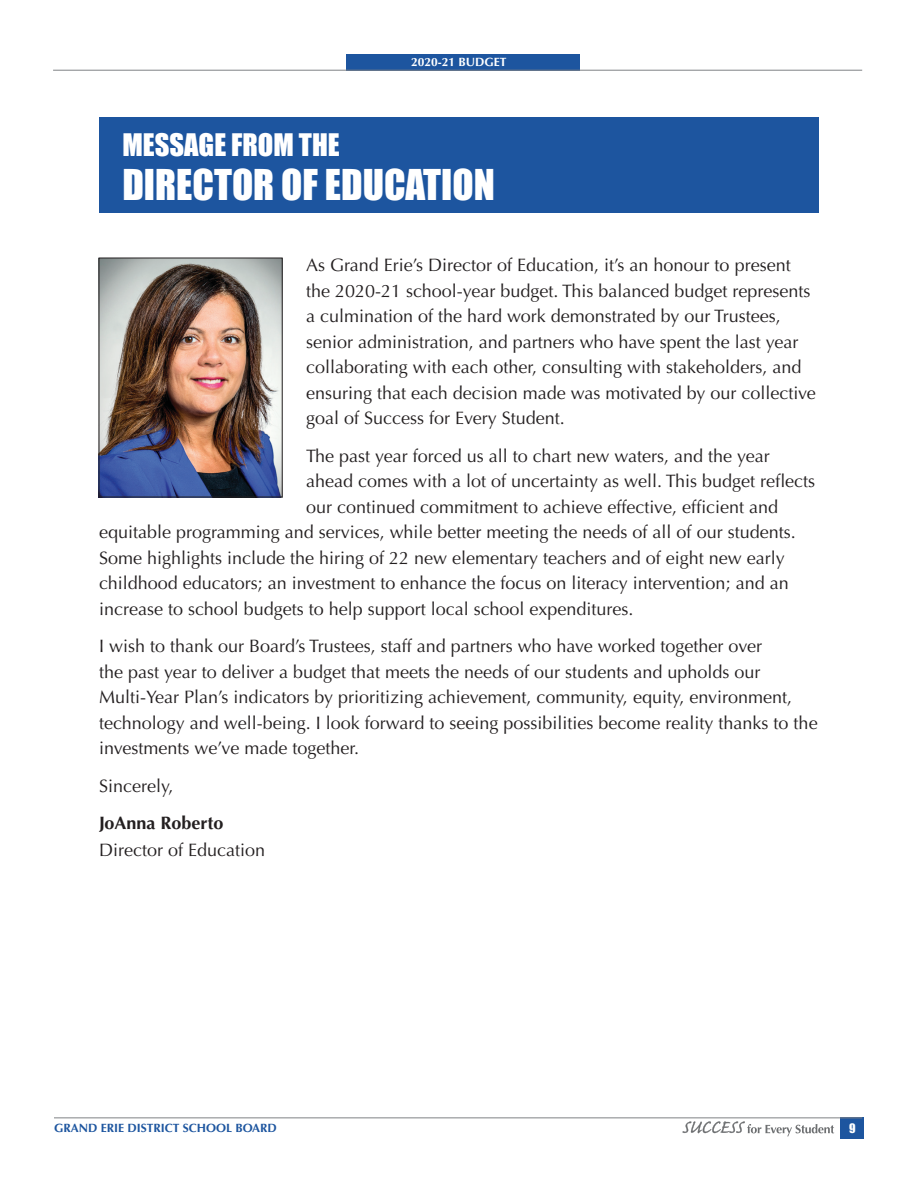
<style>
.page{position:relative;width:918px;height:1188px;background:#fff}
.page>*{position:absolute;margin:0;border:0;box-sizing:border-box;transform-origin:0 0}
.t1{font:39px "Impact";color:#fff}
.t2{font:28.5px "Impact";color:#fff}
.t3{font:18px/25.5px "Optima LT Std";color:#231f20}
.t4{font:700 18px "Optima LT Std";color:#231f20}
.t5{font:700 12px "Optima LT Std";color:#1d559f}
.t6{font:700 12px "Optima LT Std";color:#fff}
.t7{font:12px "Impact";color:#fff}
</style>
<div class="page">
<div style="left:346px;top:54px;width:234px;height:16px;background:#1d559f"></div>
<hr style="left:53px;top:70px;width:809px;height:1px;background:#808285">
<div style="left:841px;top:1117px;width:23px;height:22px;background:#1d559f"></div>
<hr style="left:54px;top:1117px;width:808px;height:1px;background:#808285">
<svg style="left:682px;top:1121px;width:152px;height:15px"></svg>
<div style="left:99px;top:118px;width:720px;height:95px;background:#1d559f"></div>
<img style="left:101px;top:260px;width:180px;height:235px">
<div style="left:99px;top:258px;width:184px;height:239px;border:1px solid #231f20"></div>
<p class="t6" style="left:411px;top:55px;width:97px">2020-21 BUDGET</p>
<h2 class="t2" style="left:122px;top:123px;width:219px">MESSAGE FROM THE</h2>
<h1 class="t1" style="left:122px;top:154px;width:374px">DIRECTOR OF EDUCATION</h1>
<p class="t3" style="left:306px;top:253px;width:511px">As Grand Erie’s Director of Education, it’s an honour to present the 2020-21 school-year budget. This balanced budget represents a culmination of the hard work demonstrated by our Trustees, senior administration, and partners who have spent the last year collaborating with each other, consulting with stakeholders, and ensuring that each decision made was motivated by our collective goal of Success for Every Student.</p>
<p class="t3" style="left:306px;top:443px;width:465px">The past year forced us all to chart new waters, and the year</p>
<p class="t3" style="left:306px;top:469px;width:511px">ahead comes with a lot of uncertainty as well. This budget reflects</p>
<p class="t3" style="left:306px;top:494px;width:474px">our continued commitment to achieve effective, efficient and</p>
<p class="t3" style="left:99px;top:520px;width:698px">equitable programming and services, while better meeting the needs of all of our students.</p>
<p class="t3" style="left:99px;top:545px;width:687px">Some highlights include the hiring of 22 new elementary teachers and of eight new early</p>
<p class="t3" style="left:99px;top:571px;width:691px">childhood educators; an investment to enhance the focus on literacy intervention; and an</p>
<p class="t3" style="left:99px;top:596px;width:536px">increase to school budgets to help support local school expenditures.</p>
<p class="t3" style="left:99px;top:634px;width:720px">I wish to thank our Board’s Trustees, staff and partners who have worked together over<br>the past year to deliver a budget that meets the needs of our students and upholds our Multi-Year Plan’s indicators by prioritizing achievement, community, equity, environment, technology and well-being. I look forward to seeing possibilities become reality thanks to the investments we’ve made together.</p>
<p class="t3" style="left:99px;top:773px;width:76px">Sincerely,</p>
<p class="t4" style="left:99px;top:813px;width:126px">JoAnna Roberto</p>
<p class="t3" style="left:99px;top:838px;width:168px">Director of Education</p>
<p class="t5" style="left:54px;top:1121px;width:224px">GRAND ERIE DISTRICT SCHOOL BOARD</p>
<p class="t7" style="left:849px;top:1119px;width:8px">9</p>
</div>
